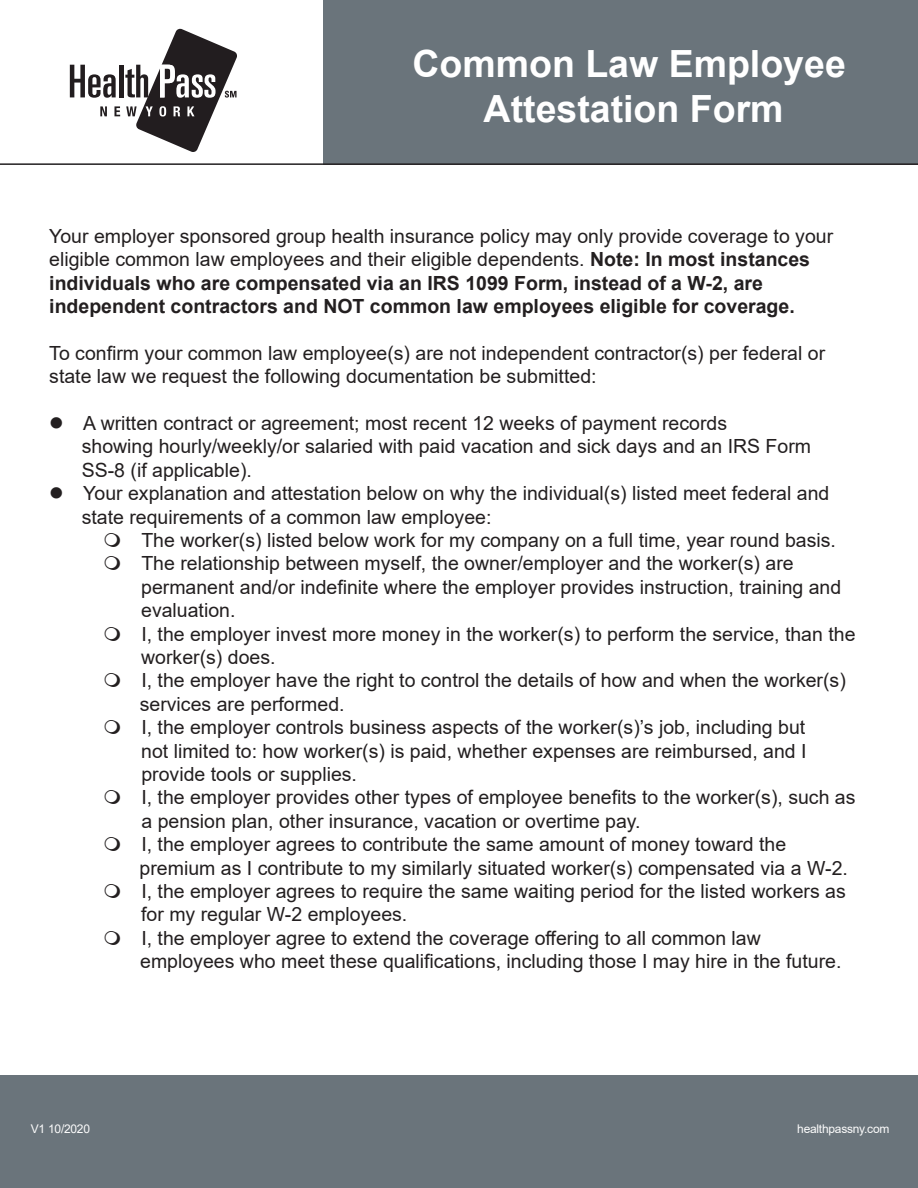
<style>
.page{position:relative;width:918px;height:1188px;background:#fff}
.page>*{position:absolute;margin:0;border:0;box-sizing:border-box;transform-origin:0 0}
.t1{font:700 37.5px/45px "Arial";color:#fff;text-align:center}
.no_hyphen{font:19.5px/23.4px "Arial";color:#231f20}
.no_hyphen-2{font:700 19.5px/23.4px "Arial";color:#231f20}
.t2{font:12px "Arial";letter-spacing:-.02em;color:#fcfcfc}
.s1{font-weight:400}
</style>
<div class="page">
<div style="left:324px;top:0;width:594px;height:164px;background:#6a747b"></div>
<svg style="left:70px;top:29px;width:167px;height:123px"></svg>
<hr style="left:0;top:163px;width:918px;height:2px;background:#231f20">
<div style="left:0;top:1076px;width:918px;height:112px;background:#6a747b"></div>
<p class="t1" style="left:412px;top:42px;width:435px">Common Law Employee<br>Attestation Form</p>
<p class="no_hyphen-2" style="left:49px;top:225px;width:785px"><span class="s1">Your employer sponsored group health insurance policy may only provide coverage to your eligible common law employees and their eligible dependents.</span> Note: In most instances individuals who are compensated via an IRS 1099 Form, instead of a W-2, are independent contractors and NOT common law employees eligible for coverage.</p>
<p class="no_hyphen" style="left:49px;top:341px;width:777px">To confirm your common law employee(s) are not independent contractor(s) per federal or state law we request the following documentation be submitted:</p>
<p class="no_hyphen" style="left:49px;top:411px;width:679px">● A written contract or agreement; most recent 12 weeks of payment records</p>
<p class="no_hyphen" style="left:82px;top:435px;width:731px">showing hourly/weekly/or salaried with paid vacation and sick days and an IRS Form<br>SS-8 (if applicable).</p>
<p class="no_hyphen" style="left:82px;top:482px;width:749px;text-indent:-33px">● Your explanation and attestation below on why the individual(s) listed meet federal and state requirements of a common law employee:</p>
<p class="no_hyphen" style="left:141px;top:528px;width:696px">The worker(s) listed below work for my company on a full time, year round basis.</p>
<p class="no_hyphen" style="left:141px;top:552px;width:702px">The relationship between myself, the owner/employer and the worker(s) are permanent and/or indefinite where the employer provides instruction, training and evaluation.</p>
<p class="no_hyphen" style="left:141px;top:622px;width:716px">I, the employer invest more money in the worker(s) to perform the service, than the</p>
<p class="no_hyphen" style="left:141px;top:645px;width:136px">worker(s) does.</p>
<p class="no_hyphen" style="left:141px;top:669px;width:706px">I, the employer have the right to control the details of how and when the worker(s)</p>
<p class="no_hyphen" style="left:140px;top:692px;width:206px">services are performed.</p>
<p class="no_hyphen" style="left:141px;top:716px;width:666px">I, the employer controls business aspects of the worker(s)’s job, including but</p>
<p class="no_hyphen" style="left:141px;top:739px;width:667px">not limited to: how worker(s) is paid, whether expenses are reimbursed, and I</p>
<p class="no_hyphen" style="left:141px;top:762px;width:217px">provide tools or supplies.</p>
<p class="no_hyphen" style="left:141px;top:786px;width:716px">I, the employer provides other types of employee benefits to the worker(s), such as</p>
<p class="no_hyphen" style="left:141px;top:809px;width:501px">a pension plan, other insurance, vacation or overtime pay.</p>
<p class="no_hyphen" style="left:141px;top:833px;width:646px">I, the employer agrees to contribute the same amount of money toward the</p>
<p class="no_hyphen" style="left:140px;top:856px;width:710px">premium as I contribute to my similarly situated worker(s) compensated via a W-2.</p>
<p class="no_hyphen" style="left:141px;top:879px;width:706px">I, the employer agrees to require the same waiting period for the listed workers as</p>
<p class="no_hyphen" style="left:141px;top:903px;width:268px">for my regular W-2 employees.</p>
<p class="no_hyphen" style="left:141px;top:926px;width:621px">I, the employer agree to extend the coverage offering to all common law</p>
<p class="no_hyphen" style="left:140px;top:950px;width:703px">employees who meet these qualifications, including those I may hire in the future.</p>
<p class="t2" style="left:31px;top:1120px;width:61px">V1 10/2020</p>
<p class="t2" style="left:797px;top:1120px;width:94px">healthpassny.com</p>
</div>
